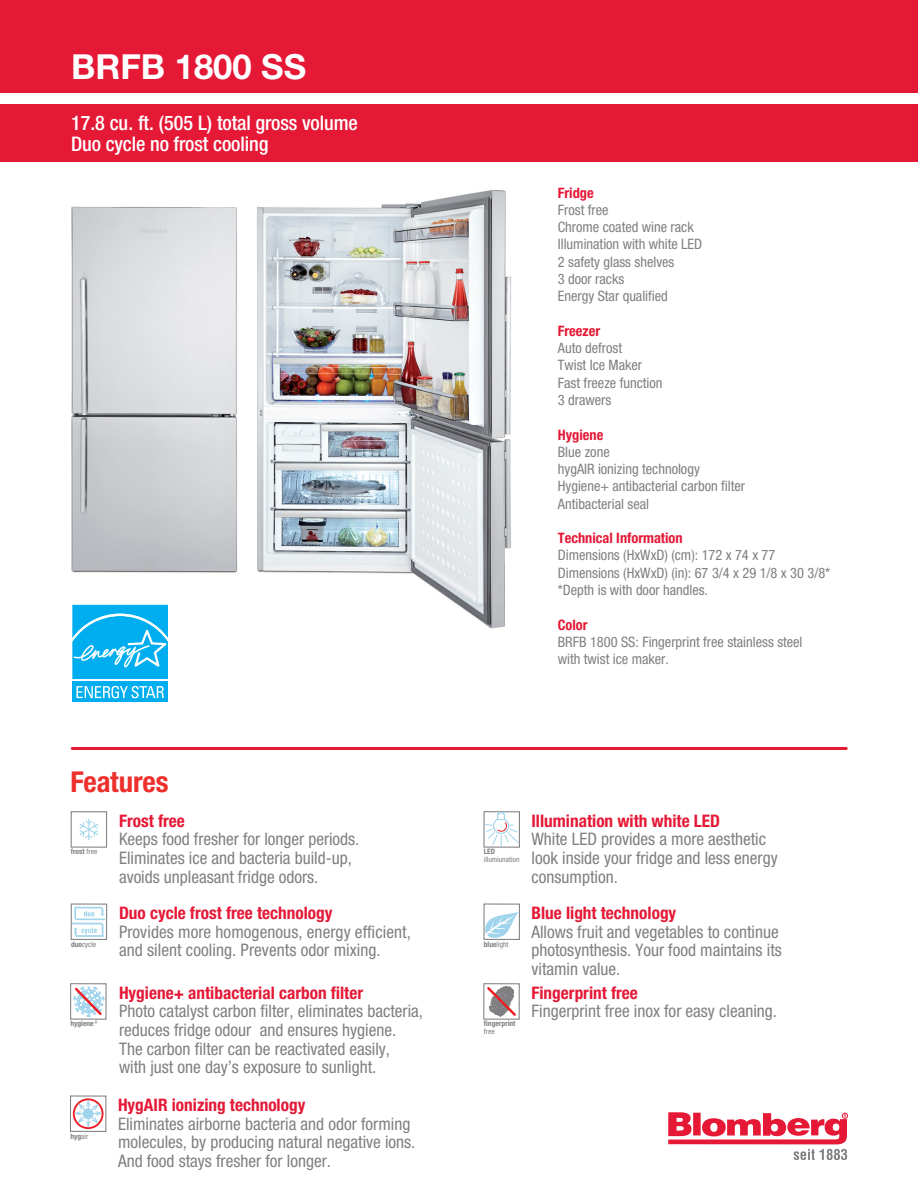
<style>
.page{position:relative;width:918px;height:1188px;background:#fff}
.page>*{position:absolute;margin:0;border:0;box-sizing:border-box;transform-origin:0 0}
.t1{font:700 34.5px "Helvetica Neue LT Std";color:#fff}
.t2{font:700 condensed 28.8px "Helvetica Neue LT Std";color:#ee302d}
.t3{font:500 condensed 20.1px/20.1px "Helvetica Neue LT Std";letter-spacing:-.005em;color:#fff}
.t4{font:condensed 17.25px/18.8px "Helvetica Neue LT Std";color:#808083}
.t5{font:700 condensed 17.25px "Helvetica Neue LT Std";color:#e51836}
.t6{font:condensed 14.4px/17.2px "Helvetica Neue LT Std";color:#808083}
.t7{font:700 condensed 14.4px "Helvetica Neue LT Std";color:#e51836}
.t8{font:700 condensed 7.5px "Helvetica Neue LT Std";letter-spacing:-.005em;color:#808083}
.t9{font:condensed 7.5px "Helvetica Neue LT Std";color:#808083}
.s1{font-weight:400}
.s2{font-weight:700}
</style>
<div class="page">
<img style="left:257px;top:190px;width:255px;height:439px">
<div style="left:72px;top:681px;width:96px;height:21px;background:#00aeef"></div>
<svg style="left:72px;top:605px;width:96px;height:74px;background:#22b8f1"></svg>
<svg style="left:76px;top:686px;width:88px;height:12px"></svg>
<div style="left:0;top:0;width:918px;height:93px;background:#e51836"></div>
<div style="left:0;top:104px;width:918px;height:57px;background:#e51836"></div>
<hr style="left:72px;top:747px;width:774px;height:3px;background:#e51836">
<svg style="left:668px;top:1112px;width:180px;height:48px"></svg>
<img style="left:71px;top:206px;width:167px;height:367px">
<div style="left:70px;top:1095px;width:36px;height:37px;border:1px solid #808083"></div>
<div style="left:73px;top:1098px;width:31px;height:31px;border:2px solid #ee1d23;border-radius:50%"></div>
<svg style="left:74px;top:1100px;width:28px;height:28px"></svg>
<div style="left:71px;top:811px;width:36px;height:37px;border:1px solid #808083"></div>
<svg style="left:79px;top:819px;width:19px;height:21px"></svg>
<div style="left:70px;top:983px;width:37px;height:37px;border:1px solid #808083"></div>
<svg style="left:73px;top:986px;width:32px;height:31px"></svg>
<div style="left:483px;top:983px;width:37px;height:37px;border:1px solid #808083"></div>
<svg style="left:487px;top:986px;width:29px;height:31px"></svg>
<div style="left:483px;top:903px;width:37px;height:37px;border:1px solid #808083"></div>
<svg style="left:484px;top:912px;width:34px;height:28px"></svg>
<div style="left:483px;top:811px;width:37px;height:37px;border:1px solid #808083"></div>
<svg style="left:485px;top:812px;width:34px;height:34px"></svg>
<svg style="left:74px;top:906px;width:28px;height:1px"></svg>
<svg style="left:73px;top:907px;width:32px;height:30px"></svg>
<div style="left:71px;top:903px;width:36px;height:37px;border:1px solid #808083"></div>
<h1 class="t1" style="left:71px;top:45px;width:237px">BRFB 1800 SS</h1>
<p class="t3" style="left:71px;top:113px;width:288px">17.8 cu. ft. (505 L) total gross volume<br>Duo cycle no frost cooling</p>
<h2 class="t2" style="left:71px;top:764px;width:100px">Features</h2>
<p class="t8" style="left:71px;top:847px;width:28px">frost <span class="s1">free</span></p>
<p class="t9" style="left:71px;top:940px;width:27px"><span class="s2">duo</span>cycle</p>
<p class="t8" style="left:70px;top:1019px;width:29px">hygiene<sup>+</sup></p>
<p class="t8" style="left:70px;top:1131px;width:19px">hyg<span class="s1">air</span></p>
<p class="t5" style="left:119px;top:810px;width:67px">Frost free</p>
<p class="t4" style="left:119px;top:830px;width:242px">Keeps food fresher for longer periods.<br>Eliminates ice and bacteria build-up, avoids unpleasant fridge odors.</p>
<p class="t5" style="left:119px;top:902px;width:215px">Duo cycle frost free technology</p>
<p class="t4" style="left:119px;top:922px;width:293px">Provides more homogenous, energy efficient, and silent cooling. Prevents odor mixing.</p>
<p class="t5" style="left:119px;top:982px;width:246px">Hygiene+ antibacterial carbon filter</p>
<p class="t4" style="left:119px;top:1002px;width:306px">Photo catalyst carbon filter, eliminates bacteria, reduces fridge odour and ensures hygiene.<br>The carbon filter can be reactivated easily,<br>with just one day’s exposure to sunlight.</p>
<p class="t5" style="left:118px;top:1094px;width:189px">HygAIR ionizing technology</p>
<p class="t4" style="left:118px;top:1114px;width:299px">Eliminates airborne bacteria and odor forming molecules, by producing natural negative ions.<br>And food stays fresher for longer.</p>
<p class="t7" style="left:558px;top:184px;width:37px">Fridge</p>
<p class="t6" style="left:558px;top:201px;width:146px">Frost free<br>Chrome coated wine rack<br>Illumination with white LED<br>2 safety glass shelves<br>3 door racks<br>Energy Star qualified</p>
<p class="t7" style="left:558px;top:322px;width:44px">Freezer</p>
<p class="t6" style="left:558px;top:339px;width:106px">Auto defrost<br>Twist Ice Maker<br>Fast freeze function<br>3 drawers</p>
<p class="t7" style="left:558px;top:426px;width:47px">Hygiene</p>
<p class="t6" style="left:558px;top:443px;width:189px">Blue zone<br>hygAIR ionizing technology<br>Hygiene+ antibacterial carbon filter<br>Antibacterial seal</p>
<p class="t7" style="left:558px;top:529px;width:126px">Technical Information</p>
<p class="t6" style="left:558px;top:547px;width:274px">Dimensions (HxWxD) (cm): 172 x 74 x 77<br>Dimensions (HxWxD) (in): 67 3/4 x 29 1/8 x 30 3/8* *Depth is with door handles.</p>
<p class="t7" style="left:558px;top:616px;width:31px">Color</p>
<p class="t6" style="left:558px;top:633px;width:246px">BRFB 1800 SS: Fingerprint free stainless steel with twist ice maker.</p>
<p class="t8" style="left:484px;top:847px;width:13px">LED</p>
<p class="t9" style="left:484px;top:855px;width:37px">illumiunation</p>
<p class="t9" style="left:484px;top:940px;width:26px"><span class="s2">blue</span>light</p>
<p class="t8" style="left:484px;top:1019px;width:33px">fingerprint</p>
<p class="t9" style="left:484px;top:1027px;width:12px">free</p>
<p class="t5" style="left:531px;top:810px;width:190px">Illumination with white LED</p>
<p class="t4" style="left:531px;top:830px;width:248px">White LED provides a more aesthetic look inside your fridge and less energy consumption.</p>
<p class="t5" style="left:531px;top:902px;width:146px">Blue light technology</p>
<p class="t4" style="left:531px;top:922px;width:252px">Allows fruit and vegetables to continue photosynthesis. Your food maintains its vitamin value.</p>
<p class="t5" style="left:531px;top:982px;width:108px">Fingerprint free</p>
<p class="t4" style="left:531px;top:1002px;width:247px">Fingerprint free inox for easy cleaning.</p>
</div>
